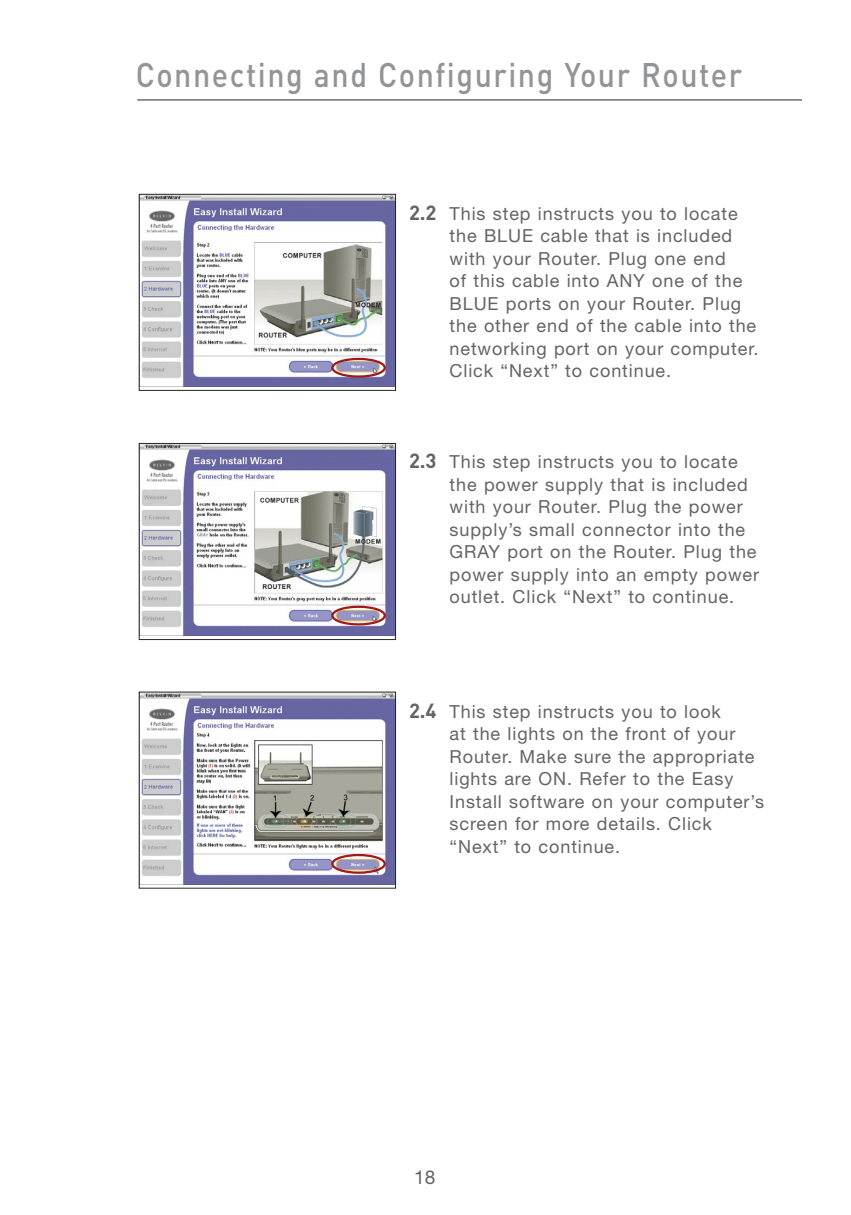
<style>
.page{position:relative;width:851px;height:1215px;background:#fff}
.page>*{position:absolute;margin:0;border:0;box-sizing:border-box;transform-origin:0 0}
.t1{font:500 33.75px "DIN";letter-spacing:.05em;color:#929496;scale:.9 1}
.t2{font:19.12px "Helvetica Neue";color:#636466}
.Numbered_list{font:18px/22.5px "Helvetica Neue";letter-spacing:.05em;color:#636466}
.s1{font-family:"DIN";font-weight:700;font-size:20.25px}
</style>
<div class="page">
<hr style="left:137px;top:100px;width:665px;height:1px;background:#272525">
<img style="left:141px;top:196px;width:252px;height:191px">
<div style="left:139px;top:194px;width:256px;height:197px;border:1px solid #272525"></div>
<img style="left:141px;top:445px;width:252px;height:191px">
<div style="left:139px;top:443px;width:256px;height:197px;border:1px solid #272525"></div>
<img style="left:141px;top:694px;width:252px;height:190px">
<div style="left:331px;top:358px;width:55px;height:20px;border:2px solid #9f1a1f;border-radius:50%"></div>
<div style="left:331px;top:606px;width:55px;height:20px;border:2px solid #9f1a1f;border-radius:50%"></div>
<div style="left:331px;top:854px;width:55px;height:20px;border:2px solid #9f1a1f;border-radius:50%"></div>
<h1 class="t1" style="left:136px;top:54px;width:675px">Connecting and Configuring Your Router</h1>
<p class="Numbered_list" style="left:449px;top:202px;width:310px;text-indent:-40px"><span class="s1">2.2</span> This step instructs you to locate the BLUE cable that is included with your Router. Plug one end<br>of this cable into ANY one of the<br>BLUE ports on your Router. Plug the other end of the cable into the networking port on your computer.<br>Click “Next” to continue.</p>
<p class="Numbered_list" style="left:449px;top:450px;width:311px;text-indent:-40px"><span class="s1">2.3</span> This step instructs you to locate the power supply that is included with your Router. Plug the power supply’s small connector into the GRAY port on the Router. Plug the power supply into an empty power outlet. Click “Next” to continue.</p>
<p class="Numbered_list" style="left:449px;top:700px;width:316px;text-indent:-40px"><span class="s1">2.4</span> This step instructs you to look<br>at the lights on the front of your<br>Router. Make sure the appropriate lights are ON. Refer to the Easy<br>Install software on your computer’s screen for more details. Click “Next” to continue.</p>
<p class="t2" style="left:414px;top:1166px;width:23px">18</p>
</div>
